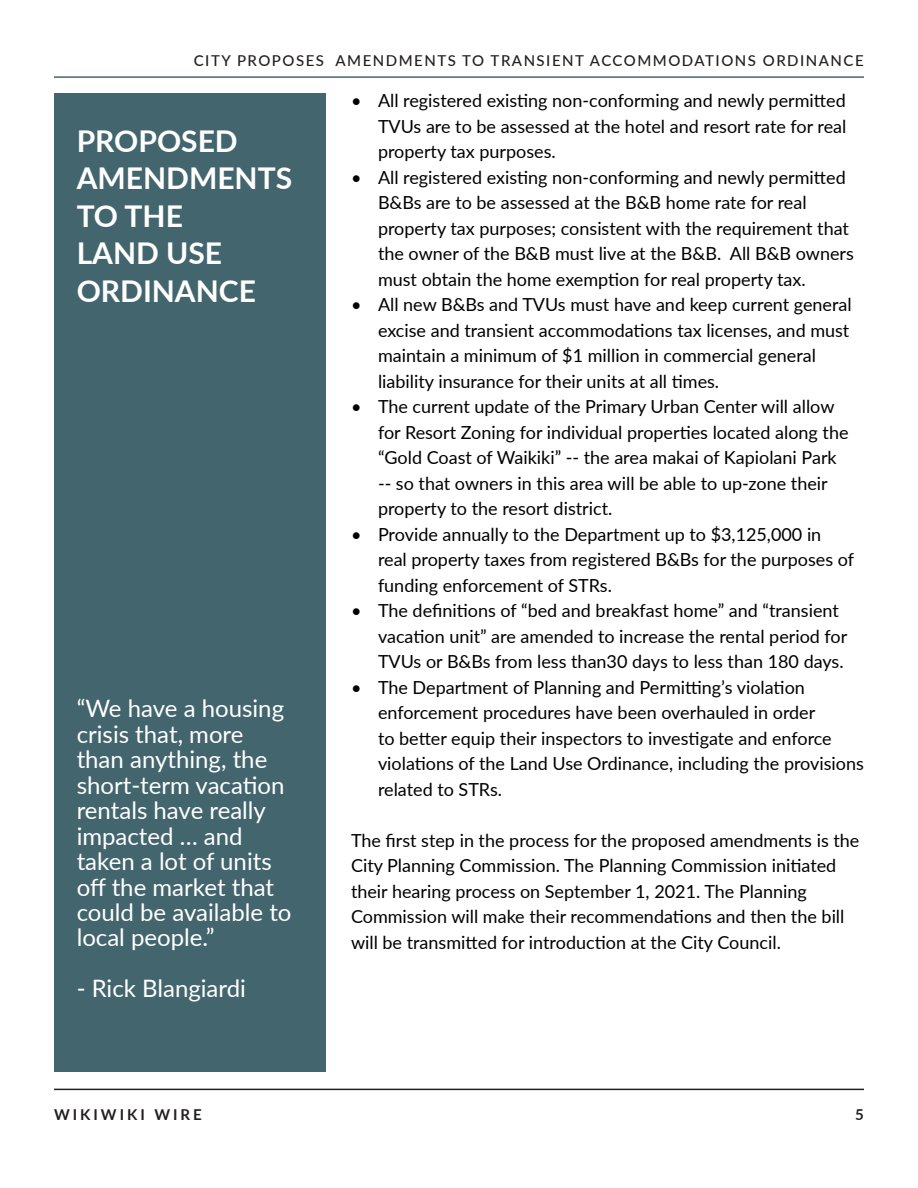
<style>
.page{position:relative;width:918px;height:1188px;background:#fff}
.page>*{position:absolute;margin:0;border:0;box-sizing:border-box;transform-origin:0 0}
.t1{font:700 30px/37.5px "Lato";color:#fff}
.t2{font:24px/25.5px "Lato";color:#fff}
.t3{font:18px/25.5px "Lato";color:#000}
.t4{font:500 15px "Lato";letter-spacing:.1em;color:#231f20}
.t5{font:700 15px "Lato";letter-spacing:.2em;color:#231f20}
</style>
<div class="page">
<hr style="left:54px;top:1089px;width:810px;height:1px;background:#231f20">
<hr style="left:54px;top:76px;width:810px;height:2px;background:#43656e">
<div style="left:54px;top:93px;width:272px;height:978px;background:#43656e"></div>
<p class="t4" style="left:194px;top:50px;width:672px">CITY PROPOSES AMENDMENTS TO TRANSIENT ACCOMMODATIONS ORDINANCE</p>
<p class="t3" style="left:378px;top:87px;width:470px;text-align:justify;text-indent:-27px">• All registered existing non-conforming and newly permitted TVUs are to be assessed at the hotel and resort rate for real property tax purposes.</p>
<p class="t3" style="left:378px;top:164px;width:477px;text-indent:-27px">• All registered existing non-conforming and newly permitted B&amp;Bs are to be assessed at the B&amp;B home rate for real property tax purposes; consistent with the requirement that the owner of the B&amp;B must live at the B&amp;B. All B&amp;B owners must obtain the home exemption for real property tax.</p>
<p class="t3" style="left:378px;top:291px;width:475px;text-indent:-27px">• All new B&amp;Bs and TVUs must have and keep current general excise and transient accommodations tax licenses, and must maintain a minimum of $1 million in commercial general liability insurance for their units at all times.</p>
<p class="t3" style="left:378px;top:393px;width:472px;text-indent:-27px">• The current update of the Primary Urban Center will allow for Resort Zoning for individual properties located along the “Gold Coast of Waikiki” -- the area makai of Kapiolani Park -- so that owners in this area will be able to up-zone their property to the resort district.</p>
<p class="t3" style="left:378px;top:521px;width:478px;text-indent:-27px">• Provide annually to the Department up to $3,125,000 in real property taxes from registered B&amp;Bs for the purposes of funding enforcement of STRs.</p>
<p class="t3" style="left:378px;top:597px;width:471px;text-indent:-27px">• The definitions of “bed and breakfast home” and “transient vacation unit” are amended to increase the rental period for<br>TVUs or B&amp;Bs from less than30 days to less than 180 days.</p>
<p class="t3" style="left:378px;top:674px;width:487px;text-indent:-27px">• The Department of Planning and Permitting’s violation enforcement procedures have been overhauled in order<br>to better equip their inspectors to investigate and enforce violations of the Land Use Ordinance, including the provisions related to STRs.</p>
<p class="t3" style="left:351px;top:827px;width:510px">The first step in the process for the proposed amendments is the City Planning Commission. The Planning Commission initiated their hearing process on September 1, 2021. The Planning Commission will make their recommendations and then the bill will be transmitted for introduction at the City Council.</p>
<p class="t1" style="left:77px;top:121px;width:217px">PROPOSED<br>AMENDMENTS<br>TO THE<br>LAND USE<br>ORDINANCE</p>
<p class="t2" style="left:77px;top:695px;width:216px">“We have a housing crisis that, more than anything, the short-term vacation rentals have really impacted … and taken a lot of units off the market that could be available to local people.”</p>
<p class="t2" style="left:77px;top:975px;width:171px">- Rick Blangiardi</p>
<p class="t5" style="left:54px;top:1103px;width:149px">WIKIWIKI WIRE</p>
<p class="t5" style="left:855px;top:1103px;width:10px">5</p>
</div>
